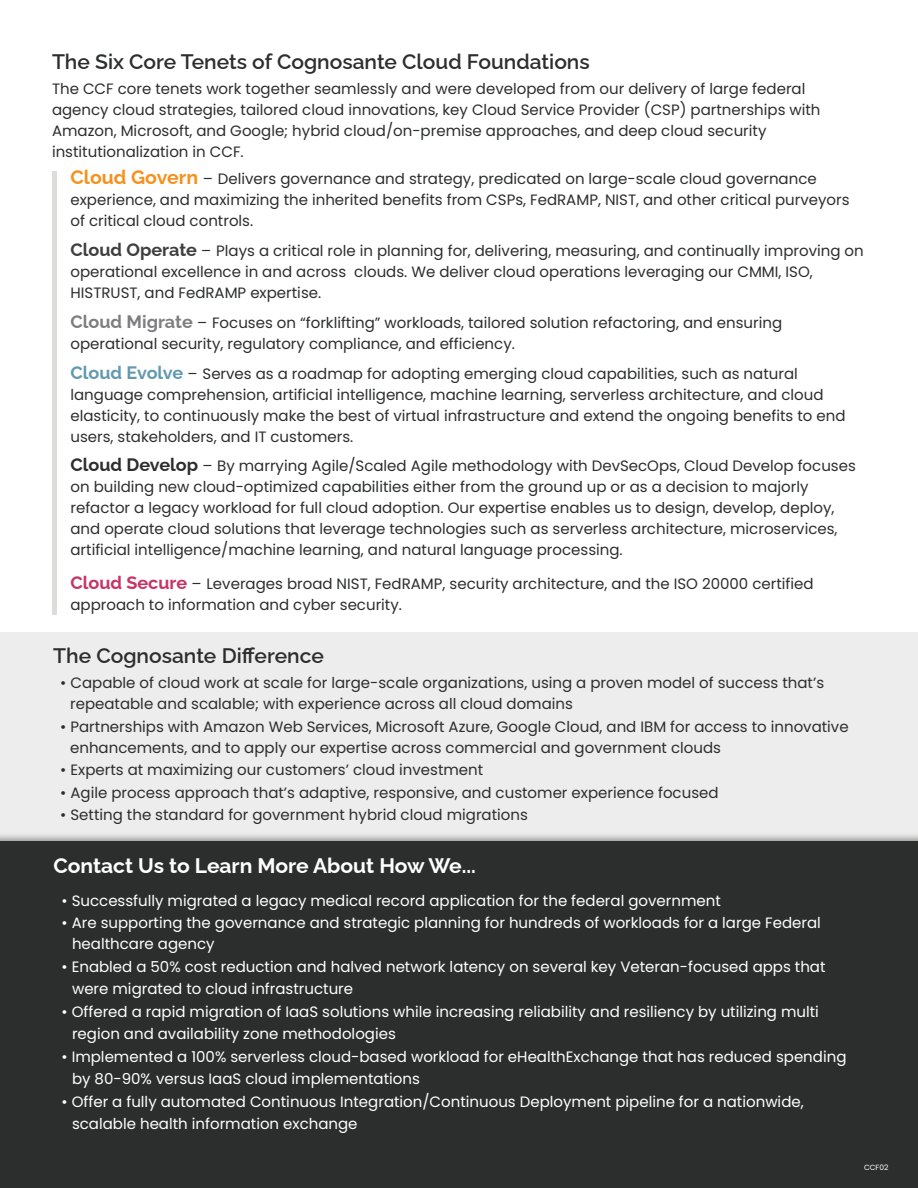
<style>
.page{position:relative;width:918px;height:1188px;background:#fff}
.page>*{position:absolute;margin:0;border:0;box-sizing:border-box;transform-origin:0 0}
.t1{font:100 21px "Raleway";color:#2c2d2d}
.t2{font:100 21px "Raleway";color:#fff}
.t3{font:15px/21px "Poppins";color:#2c2d2d}
.t4{font:15px/22.5px "Poppins";color:#fff}
.t5{font:7.5px "Poppins";color:#fff}
.s1{font-family:"Raleway";font-weight:100;font-size:19.5px;color:#f6911e}
.s2{font-family:"Raleway";font-weight:100;font-size:18px;color:#3e3e3f}
.s3{font-family:"Raleway";font-weight:100;font-size:18px;color:#7e7e81}
.s4{font-family:"Raleway";font-weight:100;font-size:18px;color:#6299ae}
.s5{font-family:"Raleway";font-weight:100;font-size:18px}
.s6{font-family:"Raleway";font-weight:100;font-size:18px;color:#c73364}
</style>
<div class="page">
<div style="left:0;top:632px;width:918px;height:237px;background:#eeeded"></div>
<hr style="left:52px;top:171px;width:4px;height:443px;background:#dad9d8">
<img style="left:0;top:835px;width:918px;height:7px">
<div style="left:0;top:842px;width:918px;height:346px;background:#2c2d2d"></div>
<h1 class="t1" style="left:52px;top:45px;width:539px">The Six Core Tenets of Cognosante Cloud Foundations</h1>
<p class="t3" style="left:52px;top:78px;width:770px">The CCF core tenets work together seamlessly and were developed from our delivery of large federal agency cloud strategies, tailored cloud innovations, key Cloud Service Provider (CSP) partnerships with Amazon, Microsoft, and Google; hybrid cloud/on-premise approaches, and deep cloud security institutionalization in CCF.</p>
<p class="t3" style="left:70px;top:168px;width:781px"><span class="s1">Cloud Govern</span> – Delivers governance and strategy, predicated on large-scale cloud governance experience, and maximizing the inherited benefits from CSPs, FedRAMP, NIST, and other critical purveyors of critical cloud controls.</p>
<p class="t3" style="left:70px;top:240px;width:795px"><span class="s2">Cloud Operate</span> – Plays a critical role in planning for, delivering, measuring, and continually improving on operational excellence in and across clouds. We deliver cloud operations leveraging our CMMI, ISO,<br>HISTRUST, and FedRAMP expertise.</p>
<p class="t3" style="left:70px;top:312px;width:713px"><span class="s3">Cloud Migrate</span> – Focuses on “forklifting” workloads, tailored solution refactoring, and ensuring operational security, regulatory compliance, and efficiency.</p>
<p class="t3" style="left:70px;top:364px;width:777px"><span class="s4">Cloud Evolve</span> – Serves as a roadmap for adopting emerging cloud capabilities, such as natural language comprehension, artificial intelligence, machine learning, serverless architecture, and cloud elasticity, to continuously make the best of virtual infrastructure and extend the ongoing benefits to end users, stakeholders, and IT customers.</p>
<p class="t3" style="left:70px;top:455px;width:787px"><span class="s5">Cloud Develop</span> – By marrying Agile/Scaled Agile methodology with DevSecOps, Cloud Develop focuses on building new cloud-optimized capabilities either from the ground up or as a decision to majorly refactor a legacy workload for full cloud adoption. Our expertise enables us to design, develop, deploy, and operate cloud solutions that leverage technologies such as serverless architecture, microservices, artificial intelligence/machine learning, and natural language processing.</p>
<p class="t3" style="left:70px;top:573px;width:745px"><span class="s6">Cloud Secure</span> – Leverages broad NIST, FedRAMP, security architecture, and the ISO 20000 certified approach to information and cyber security.</p>
<h1 class="t1" style="left:53px;top:639px;width:272px">The Cognosante Difference</h1>
<p class="t3" style="left:70px;top:672px;width:756px;text-indent:-10px">• Capable of cloud work at scale for large-scale organizations, using a proven model of success that’s repeatable and scalable; with experience across all cloud domains</p>
<p class="t3" style="left:70px;top:716px;width:780px;text-indent:-10px">• Partnerships with Amazon Web Services, Microsoft Azure, Google Cloud, and IBM for access to innovative enhancements, and to apply our expertise across commercial and government clouds</p>
<p class="t3" style="left:60px;top:759px;width:424px">• Experts at maximizing our customers’ cloud investment</p>
<p class="t3" style="left:60px;top:782px;width:660px">• Agile process approach that’s adaptive, responsive, and customer experience focused</p>
<p class="t3" style="left:60px;top:804px;width:469px">• Setting the standard for government hybrid cloud migrations</p>
<h1 class="t2" style="left:53px;top:849px;width:424px">Contact Us to Learn More About How We...</h1>
<p class="t4" style="left:62px;top:889px;width:661px">• Successfully migrated a legacy medical record application for the federal government</p>
<p class="t4" style="left:72px;top:913px;width:750px;line-height:21px;text-indent:-10px">• Are supporting the governance and strategic planning for hundreds of workloads for a large Federal healthcare agency</p>
<p class="t4" style="left:72px;top:955px;width:755px;text-indent:-10px">• Enabled a 50% cost reduction and halved network latency on several key Veteran-focused apps that were migrated to cloud infrastructure</p>
<p class="t4" style="left:72px;top:1000px;width:748px;text-indent:-10px">• Offered a rapid migration of IaaS solutions while increasing reliability and resiliency by utilizing multi region and availability zone methodologies</p>
<p class="t4" style="left:72px;top:1045px;width:776px;text-indent:-10px">• Implemented a 100% serverless cloud-based workload for eHealthExchange that has reduced spending by 80-90% versus IaaS cloud implementations</p>
<p class="t4" style="left:72px;top:1090px;width:733px;text-indent:-10px">• Offer a fully automated Continuous Integration/Continuous Deployment pipeline for a nationwide, scalable health information exchange</p>
<p class="t5" style="left:864px;top:1163px;width:26px">CCF02</p>
</div>
